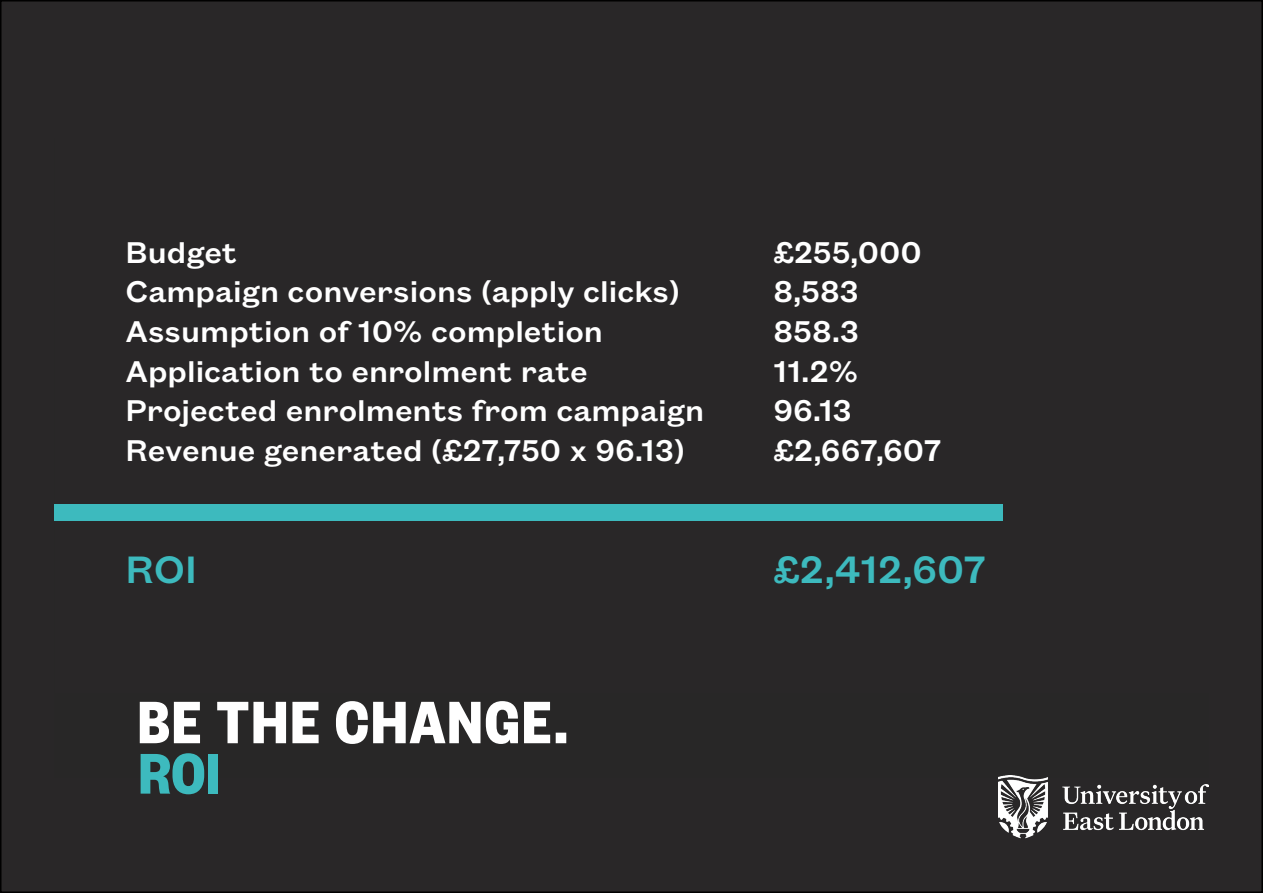
<style>
.page{position:relative;width:1263px;height:893px;background:#fff}
.page>*{position:absolute;margin:0;border:0;box-sizing:border-box;transform-origin:0 0}
.t1{font:700 63px "Founders Grotesk Condensed";color:#3dbabe}
.t2{font:500 42px "Founders Grotesk Text";color:#3dbabe}
.t3{font:500 33px "Founders Grotesk Text";color:#fff}
</style>
<div class="page">
<div style="left:1px;top:1px;width:1261px;height:891px;background:#292728"></div>
<svg style="left:140px;top:701px;width:426px;height:43px"></svg>
<div style="left:54px;top:504px;width:948px;height:17px;background:#3dbabe"></div>
<svg style="left:1262px;top:0;width:1px;height:893px"></svg>
<img style="left:998px;top:776px;width:211px;height:63px">
<p class="t3" style="left:125px;top:229px;width:113px">Budget</p>
<p class="t3" style="left:773px;top:229px;width:150px">£255,000</p>
<p class="t3" style="left:125px;top:269px;width:556px">Campaign conversions (apply clicks)</p>
<p class="t3" style="left:773px;top:269px;width:87px">8,583</p>
<p class="t3" style="left:125px;top:309px;width:479px">Assumption of 10% completion</p>
<p class="t3" style="left:773px;top:309px;width:87px">858.3</p>
<p class="t3" style="left:125px;top:348px;width:464px">Application to enrolment rate</p>
<p class="t3" style="left:773px;top:348px;width:86px">11.2%</p>
<p class="t3" style="left:125px;top:388px;width:580px">Projected enrolments from campaign</p>
<p class="t3" style="left:773px;top:388px;width:80px">96.13</p>
<p class="t3" style="left:125px;top:427px;width:561px">Revenue generated (£27,750 x 96.13)</p>
<p class="t3" style="left:773px;top:427px;width:169px">£2,667,607</p>
<p class="t2" style="left:125px;top:541px;width:73px">ROI</p>
<p class="t2" style="left:774px;top:541px;width:214px">£2,412,607</p>
<h1 class="t1" style="left:138px;top:734px;width:84px">ROI</h1>
</div>
